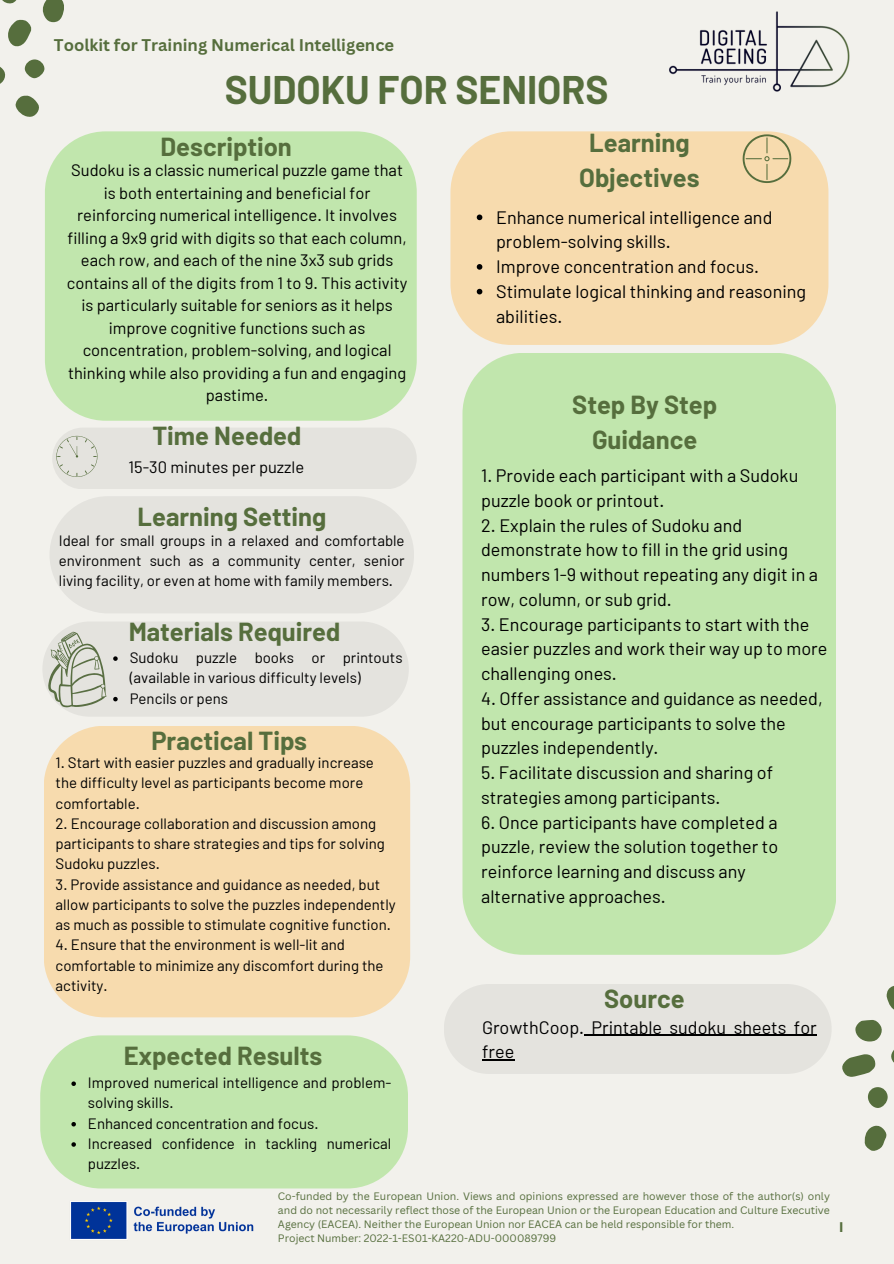
<style>
.page{position:relative;width:894px;height:1264px;background:#fff}
.page>*{position:absolute;margin:0;border:0;box-sizing:border-box;transform-origin:0 0}
.t1{font:700 39px "Barlow";color:#566e3d}
.t2{font:700 25.5px/34.8px "Barlow";color:#566e3d;text-align:center}
.t3{font:18px/24.8px "Barlow";color:#000}
.t4{font:16.5px/22.5px "Barlow";color:#000;text-align:center}
.t5{font:700 16.5px "Canva Sans";color:#566e3d}
.t6{font:15px/20.2px "Barlow";color:#000}
.t7{font:700 13.95px "Gill Sans MT Std";color:#566e3d}
.t8{font:10.5px/14px "Canva Sans";color:#566e3d;text-align:justify}
</style>
<div class="page">
<div style="left:0;top:0;width:893px;height:1263px;background:#f2f1ec"></div>
<div style="left:52px;top:427px;width:364px;height:62px;background:#e4e3de;border-radius:31px"></div>
<div style="left:45px;top:131px;width:371px;height:290px;background:#c1e6ad"></div>
<div style="left:450px;top:131px;width:378px;height:214px;background:#f7dbae"></div>
<div style="left:44px;top:726px;width:366px;height:291px;background:#f7dbae"></div>
<svg style="left:2px;top:0;width:15px;height:4px"></svg>
<svg style="left:8px;top:19px;width:24px;height:28px"></svg>
<svg style="left:42px;top:0;width:22px;height:22px"></svg>
<svg style="left:0;top:67px;width:6px;height:17px"></svg>
<svg style="left:15px;top:95px;width:24px;height:22px"></svg>
<div style="left:25px;top:59px;width:20px;height:19px;background:#566e3d;border-radius:50%"></div>
<svg style="left:742px;top:134px;width:49px;height:49px;background:#deca9d"></svg>
<svg style="left:56px;top:435px;width:42px;height:42px"></svg>
<div style="left:50px;top:496px;width:364px;height:117px;background:#e4e3de"></div>
<svg style="left:842px;top:1054px;width:33px;height:22px"></svg>
<svg style="left:855px;top:1020px;width:27px;height:21px"></svg>
<svg style="left:886px;top:986px;width:7px;height:23px"></svg>
<svg style="left:891px;top:1051px;width:2px;height:11px"></svg>
<svg style="left:864px;top:1125px;width:23px;height:26px"></svg>
<div style="left:867px;top:1087px;width:20px;height:20px;background:#566e3d;border-radius:50%"></div>
<div style="left:40px;top:1035px;width:368px;height:153px;background:#c1e6ad"></div>
<img style="left:70px;top:1201px;width:184px;height:39px">
<div style="left:462px;top:353px;width:374px;height:601px;background:#c1e6ad"></div>
<div style="left:443px;top:984px;width:388px;height:89px;background:#e4e3de;border-radius:45px"></div>
<svg style="left:43px;top:622px;width:366px;height:94px"></svg>
<svg style="left:71px;top:1081px;width:5px;height:4px"></svg>
<svg style="left:71px;top:1121px;width:5px;height:5px"></svg>
<svg style="left:71px;top:1142px;width:5px;height:4px"></svg>
<svg style="left:476px;top:214px;width:6px;height:6px"></svg>
<svg style="left:476px;top:264px;width:6px;height:6px"></svg>
<svg style="left:476px;top:289px;width:6px;height:5px"></svg>
<hr style="left:584px;top:1034px;width:232px;height:1px;background:#000">
<hr style="left:482px;top:1059px;width:32px;height:1px;background:#000">
<img style="left:669px;top:11px;width:181px;height:81px">
<p class="t5" style="left:54px;top:34px;width:342px">Toolkit for Training Numerical Intelligence</p>
<p class="t1" style="left:225px;top:65px;width:385px">SUDOKU FOR SENIORS</p>
<p class="t2" style="left:160px;top:128px;width:133px">Description</p>
<p class="t4" style="left:67px;top:158px;width:342px">Sudoku is a classic numerical puzzle game that is both entertaining and beneficial for reinforcing numerical intelligence. It involves filling a 9x9 grid with digits so that each column, each row, and each of the nine 3x3 sub grids contains all of the digits from 1 to 9. This activity is particularly suitable for seniors as it helps improve cognitive functions such as concentration, problem-solving, and logical thinking while also providing a fun and engaging pastime.</p>
<h1 class="t2" style="left:152px;top:417px;width:150px">Time Needed</h1>
<h4 class="t4" style="left:128px;top:454px;width:177px">15-30 minutes per puzzle</h4>
<h2 class="t2" style="left:137px;top:498px;width:190px">Learning Setting</h2>
<h2 class="t6" style="left:59px;top:530px;width:347px;text-align:justify">Ideal for small groups in a relaxed and comfortable environment such as a community center, senior living facility, or even at home with family members.</h2>
<h2 class="t2" style="left:129px;top:613px;width:213px">Materials Required</h2>
<h5 class="t6" style="left:130px;top:647px;width:274px">Sudoku puzzle books or printouts (available in various difficulty levels)</h5>
<h2 class="t6" style="left:130px;top:687px;width:100px">Pencils or pens</h2>
<h4 class="t2" style="left:151px;top:722px;width:157px">Practical Tips</h4>
<p class="t6" style="left:56px;top:752px;width:320px">1. Start with easier puzzles and gradually increase the difficulty level as participants become more comfortable.</p>
<p class="t6" style="left:56px;top:812px;width:331px">2. Encourage collaboration and discussion among participants to share strategies and tips for solving<br>Sudoku puzzles.</p>
<p class="t6" style="left:56px;top:873px;width:341px">3. Provide assistance and guidance as needed, but allow participants to solve the puzzles independently as much as possible to stimulate cognitive function.</p>
<p class="t6" style="left:56px;top:934px;width:329px">4. Ensure that the environment is well-lit and comfortable to minimize any discomfort during the activity.</p>
<p class="t2" style="left:579px;top:124px;width:122px">Learning<br>Objectives</p>
<h5 class="t3" style="left:496px;top:204px;width:278px">Enhance numerical intelligence and problem-solving skills.</h5>
<h2 class="t3" style="left:496px;top:253px;width:264px">Improve concentration and focus.</h2>
<h4 class="t3" style="left:496px;top:278px;width:311px">Stimulate logical thinking and reasoning abilities.</h4>
<h4 class="t2" style="left:572px;top:386px;width:146px">Step By Step<br>Guidance</h4>
<p class="t3" style="left:481px;top:462px;width:318px">1. Provide each participant with a Sudoku puzzle book or printout.</p>
<p class="t3" style="left:481px;top:512px;width:338px">2. Explain the rules of Sudoku and demonstrate how to fill in the grid using numbers 1-9 without repeating any digit in a row, column, or sub grid.</p>
<p class="t3" style="left:481px;top:611px;width:347px">3. Encourage participants to start with the easier puzzles and work their way up to more challenging ones.</p>
<p class="t3" style="left:481px;top:685px;width:343px">4. Offer assistance and guidance as needed, but encourage participants to solve the puzzles independently.</p>
<p class="t3" style="left:481px;top:759px;width:293px">5. Facilitate discussion and sharing of strategies among participants.</p>
<p class="t3" style="left:481px;top:809px;width:298px">6. Once participants have completed a puzzle, review the solution together to reinforce learning and discuss any alternative approaches.</p>
<h2 class="t2" style="left:604px;top:980px;width:82px">Source</h2>
<h2 class="t3" style="left:482px;top:1014px;width:336px">GrowthCoop. Printable sudoku sheets for</h2>
<p class="t2" style="left:124px;top:1037px;width:200px">Expected Results</p>
<h2 class="t3" style="left:482px;top:1038px;width:34px">free</h2>
<p class="t6" style="left:88px;top:1072px;width:305px">Improved numerical intelligence and problem&shy;solving skills.</p>
<p class="t6" style="left:88px;top:1112px;width:232px">Enhanced concentration and focus.</p>
<h2 class="t6" style="left:88px;top:1132px;width:305px">Increased confidence in tackling numerical puzzles.</h2>
<p class="t8" style="left:278px;top:1189px;width:553px">Co-funded by the European Union. Views and opinions expressed are however those of the author(s) only and do not necessarily reflect those of the European Union or the European Education and Culture Executive Agency (EACEA). Neither the European Union nor EACEA can be held responsible for them.</p>
<h2 class="t8" style="left:278px;top:1231px;width:279px">Project Number: 2022-1-ES01-KA220-ADU-000089799</h2>
<h3 class="t7" style="left:837px;top:1222px;width:9px">1</h3>
</div>
